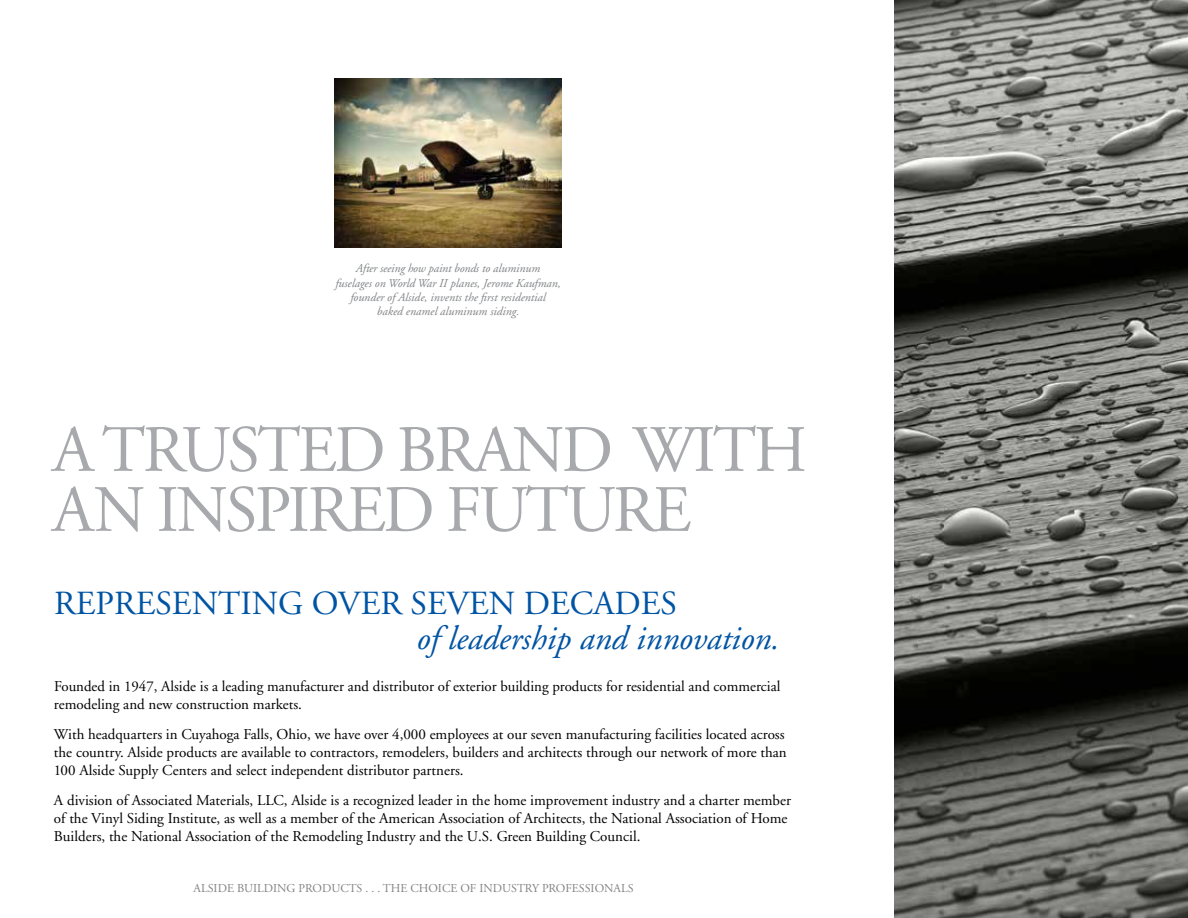
<style>
.page{position:relative;width:1188px;height:918px;background:#fff}
.page>*{position:absolute;margin:0;border:0;box-sizing:border-box;transform-origin:0 0}
.t1{font:66px/60px "Adobe Garamond";letter-spacing:-.04em;color:#a7a9ac}
.t2{font:33.75px "Adobe Garamond";color:#0054a4}
.t3{font:italic 33.75px "Adobe Garamond";color:#0054a4}
.t4{font:15px/18px "Adobe Garamond";color:#000}
.t5{font:italic 12px/14.4px "Adobe Garamond";color:#808285;text-align:center}
.t6{font:12px "Adobe Garamond";color:#808285}
</style>
<div class="page">
<img style="left:894px;top:0;width:294px;height:918px">
<img style="left:335px;top:78px;width:226px;height:170px">
<p class="t5" style="left:335px;top:262px;width:227px">After seeing how paint bonds to aluminum<br>fuselages on World War II planes, Jerome Kaufman, founder of Alside, invents the first residential<br>baked enamel aluminum siding.</p>
<h1 class="t1" style="left:52px;top:422px;width:756px">A TRUSTED BRAND WITH<br>AN INSPIRED FUTURE</h1>
<h2 class="t2" style="left:54px;top:586px;width:624px">REPRESENTING OVER SEVEN DECADES</h2>
<h2 class="t3" style="left:417px;top:620px;width:364px">of leadership and innovation.</h2>
<p class="t4" style="left:54px;top:678px;width:728px">Founded in 1947, Alside is a leading manufacturer and distributor of exterior building products for residential and commercial remodeling and new construction markets.</p>
<p class="t4" style="left:54px;top:726px;width:734px">With headquarters in Cuyahoga Falls, Ohio, we have over 4,000 employees at our seven manufacturing facilities located across the country. Alside products are available to contractors, remodelers, builders and architects through our network of more than<br>100 Alside Supply Centers and select independent distributor partners.</p>
<p class="t4" style="left:54px;top:792px;width:739px">A division of Associated Materials, LLC, Alside is a recognized leader in the home improvement industry and a charter member of the Vinyl Siding Institute, as well as a member of the American Association of Architects, the National Association of Home<br>Builders, the National Association of the Remodeling Industry and the U.S. Green Building Council.</p>
<p class="t6" style="left:194px;top:882px;width:441px">ALSIDE BUILDING PRODUCTS . . . THE CHOICE OF INDUSTRY PROFESSIONALS</p>
</div>
